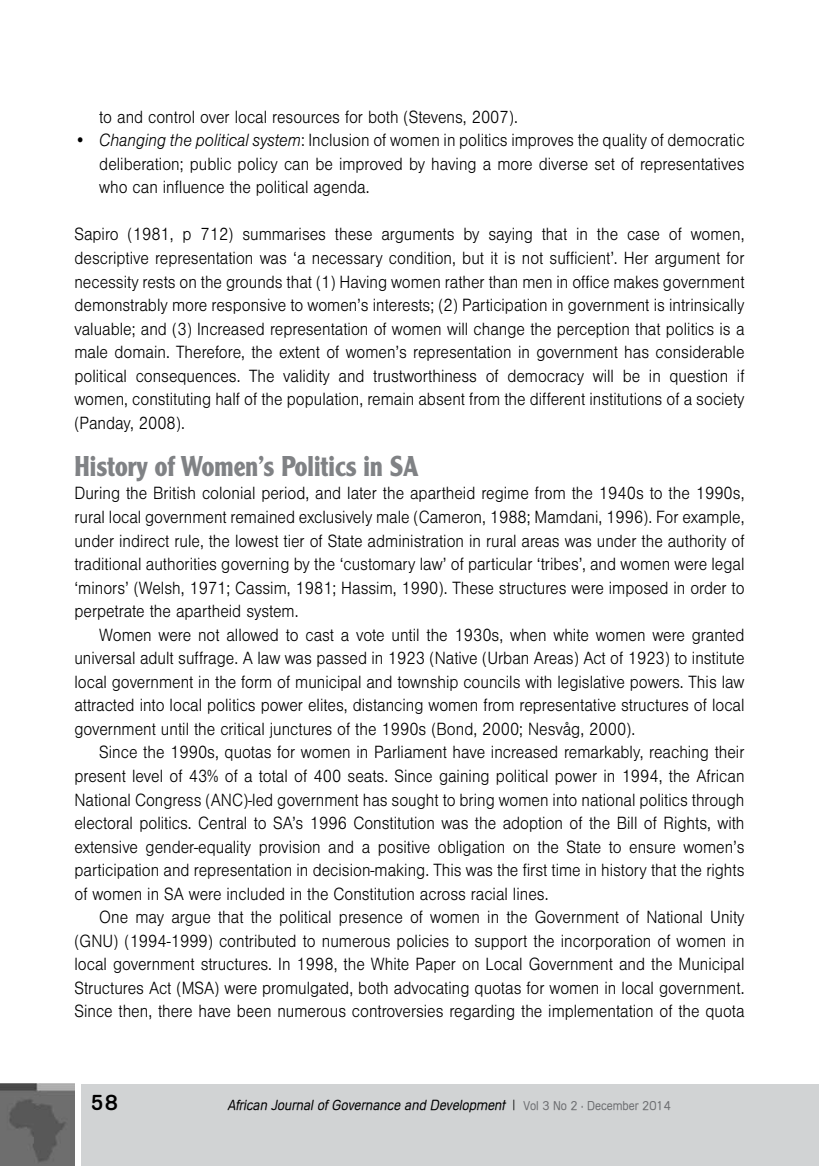
<style>
.page{position:relative;width:819px;height:1166px;background:#fff}
.page>*{position:absolute;margin:0;border:0;box-sizing:border-box;transform-origin:0 0}
.t1{font:700 28px "Clearface Gothic LT Std";color:#808285;scale:.9 1}
.t2{font:500 21px "Mercedes";color:#000}
.t3{font:300 18.38px/23.6px "Nimbus San T";color:#000;text-align:justify;scale:.9 1}
.t4{font:italic 300 14px "Mercedes";color:#000}
.s1{font-style:italic}
.s2{font-style:normal}
.s3{font-style:normal;font-size:12.25px;color:#6d6e71}
</style>
<div class="page">
<div style="left:81px;top:1084px;width:738px;height:82px;background:#d1d3d4"></div>
<img style="left:0;top:1083px;width:74px;height:83px">
<p class="t3" style="left:99px;top:105px;width:466px">to and control over local resources for both (Stevens, 2007).</p>
<p class="t3" style="left:99px;top:129px;width:718px;text-indent:-25px"><span class="s1">• Changing the political system</span>: Inclusion of women in politics improves the quality of democratic deliberation; public policy can be improved by having a more diverse set of representatives who can influence the political agenda.</p>
<p class="t3" style="left:74px;top:223px;width:746px">Sapiro (1981, p 712) summarises these arguments by saying that in the case of women, descriptive representation was ‘a necessary condition, but it is not sufficient’. Her argument for necessity rests on the grounds that (1) Having women rather than men in office makes government demonstrably more responsive to women’s interests; (2) Participation in government is intrinsically valuable; and (3) Increased representation of women will change the perception that politics is a male domain. Therefore, the extent of women’s representation in government has considerable political consequences. The validity and trustworthiness of democracy will be in question if women, constituting half of the population, remain absent from the different institutions of a society (Panday, 2008).</p>
<h1 class="t1" style="left:74px;top:450px;width:384px">History of Women’s Politics in SA</h1>
<p class="t3" style="left:74px;top:482px;width:746px">During the British colonial period, and later the apartheid regime from the 1940s to the 1990s, rural local government remained exclusively male (Cameron, 1988; Mamdani, 1996). For example, under indirect rule, the lowest tier of State administration in rural areas was under the authority of traditional authorities governing by the ‘customary law’ of particular ‘tribes’, and women were legal ‘minors’ (Welsh, 1971; Cassim, 1981; Hassim, 1990). These structures were imposed in order to perpetrate the apartheid system.</p>
<p class="t3" style="left:74px;top:623px;width:746px;text-indent:25px">Women were not allowed to cast a vote until the 1930s, when white women were granted universal adult suffrage. A law was passed in 1923 (Native (Urban Areas) Act of 1923) to institute local government in the form of municipal and township councils with legislative powers. This law attracted into local politics power elites, distancing women from representative structures of local government until the critical junctures of the 1990s (Bond, 2000; Nesvåg, 2000).</p>
<p class="t3" style="left:74px;top:741px;width:746px;text-indent:25px">Since the 1990s, quotas for women in Parliament have increased remarkably, reaching their present level of 43% of a total of 400 seats. Since gaining political power in 1994, the African National Congress (ANC)-led government has sought to bring women into national politics through electoral politics. Central to SA’s 1996 Constitution was the adoption of the Bill of Rights, with extensive gender-equality provision and a positive obligation on the State to ensure women’s participation and representation in decision-making. This was the first time in history that the rights of women in SA were included in the Constitution across racial lines.</p>
<p class="t3" style="left:74px;top:906px;width:746px;text-indent:25px">One may argue that the political presence of women in the Government of National Unity (GNU) (1994-1999) contributed to numerous policies to support the incorporation of women in local government structures. In 1998, the White Paper on Local Government and the Municipal Structures Act (MSA) were promulgated, both advocating quotas for women in local government.<br>Since then, there have been numerous controversies regarding the implementation of the quota</p>
<p class="t2" style="left:91px;top:1090px;width:29px">58</p>
<p class="t4" style="left:227px;top:1097px;width:445px">African Journal of Governance and Development <span class="s2">|</span> <span class="s3">V o l 3 N o 2 • D e c e m b e r 2 0 1 4</span></p>
</div>
